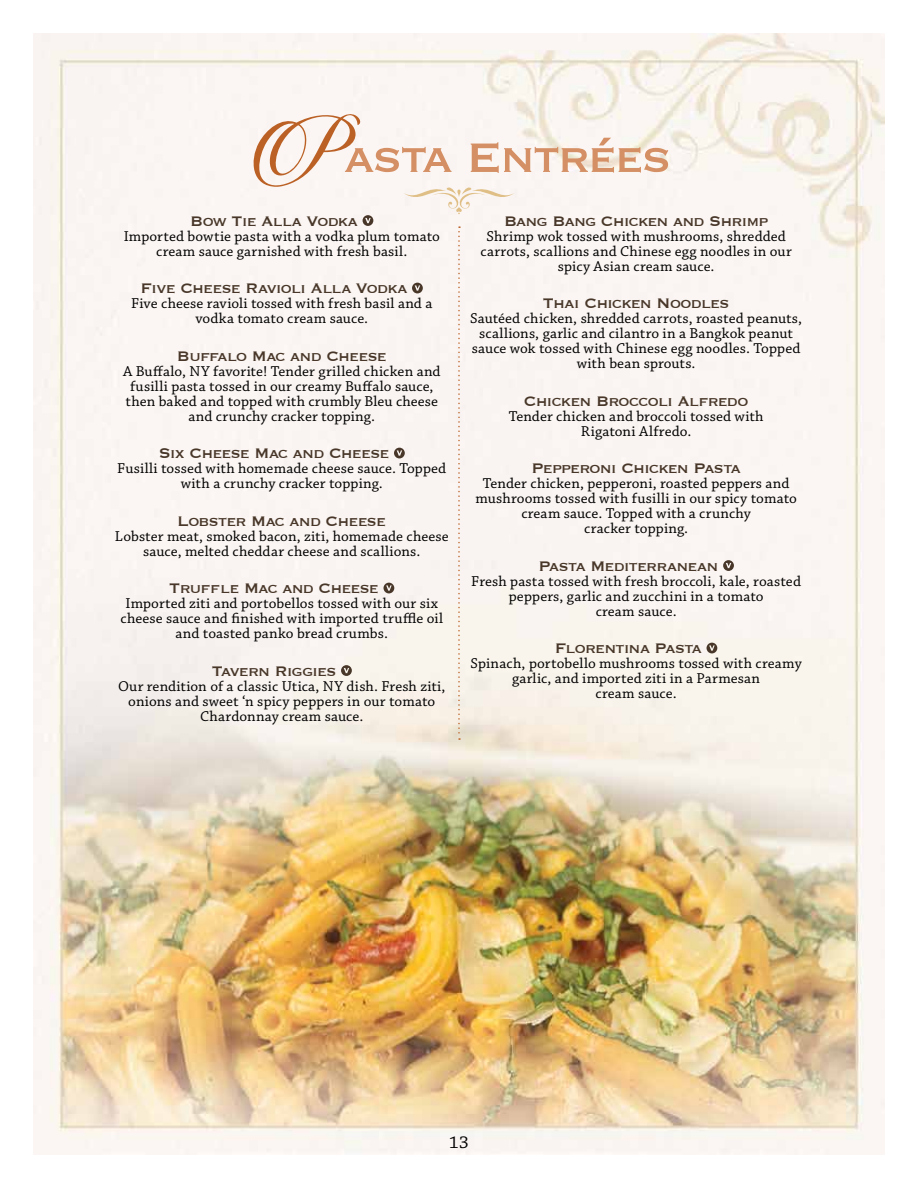
<style>
.page{position:relative;width:918px;height:1188px;background:#fff}
.page>*{position:absolute;margin:0;border:0;box-sizing:border-box;transform-origin:0 0}
.t1{font:54px "Copperplate";letter-spacing:-.05em;color:#d58f64}
.t2{font:18px "Copperplate";letter-spacing:-.045em;color:#483729}
.t3{font:18px "Chaparral Pro Capt";color:#000}
.t4{font:15px/15px "Chaparral Pro Capt";letter-spacing:.01em;color:#000;text-align:center}
.s1{font-family:"Candlescript Pro";font-size:95.7px;color:#bb6125}
</style>
<div class="page">
<img style="left:34px;top:34px;width:850px;height:1120px">
<svg style="left:363px;top:215px;width:10px;height:11px"></svg>
<svg style="left:412px;top:283px;width:11px;height:10px"></svg>
<svg style="left:394px;top:448px;width:11px;height:10px"></svg>
<svg style="left:384px;top:583px;width:10px;height:10px"></svg>
<svg style="left:341px;top:665px;width:11px;height:11px"></svg>
<svg style="left:723px;top:560px;width:11px;height:11px"></svg>
<svg style="left:707px;top:643px;width:10px;height:10px"></svg>
<svg style="left:458px;top:226px;width:2px;height:514px"></svg>
<svg style="left:403px;top:184px;width:112px;height:30px"></svg>
<h1 class="t1" style="left:246px;top:122px;width:427px"><span class="s1">P</span>asta Entrées</h1>
<p class="t2" style="left:190px;top:209px;width:169px">Bow Tie Alla Vodka</p>
<p class="t4" style="left:124px;top:229px;width:318px">Imported bowtie pasta with a vodka plum tomato cream sauce garnished with fresh basil.</p>
<p class="t2" style="left:141px;top:277px;width:268px">Five Cheese Ravioli Alla Vodka</p>
<p class="t4" style="left:131px;top:297px;width:303px">Five cheese ravioli tossed with fresh basil and a vodka tomato cream sauce.</p>
<p class="t2" style="left:177px;top:344px;width:211px">Buffalo Mac and Cheese</p>
<p class="t4" style="left:123px;top:364px;width:319px">A Buffalo, NY favorite! Tender grilled chicken and fusilli pasta tossed in our creamy Buffalo sauce, then baked and topped with crumbly Bleu cheese and crunchy cracker topping.</p>
<p class="t2" style="left:159px;top:442px;width:232px">Six Cheese Mac and Cheese</p>
<p class="t4" style="left:117px;top:462px;width:331px">Fusilli tossed with homemade cheese sauce. Topped with a crunchy cracker topping.</p>
<p class="t2" style="left:178px;top:509px;width:210px">Lobster Mac and Cheese</p>
<p class="t4" style="left:115px;top:529px;width:335px">Lobster meat, smoked bacon, ziti, homemade cheese sauce, melted cheddar cheese and scallions.</p>
<p class="t2" style="left:169px;top:577px;width:211px">Truffle Mac and Cheese</p>
<p class="t4" style="left:121px;top:597px;width:324px">Imported ziti and portobellos tossed with our six cheese sauce and finished with imported truffle oil and toasted panko bread crumbs.</p>
<p class="t2" style="left:212px;top:659px;width:126px">Tavern Riggies</p>
<p class="t4" style="left:118px;top:679px;width:329px">Our rendition of a classic Utica, NY dish. Fresh ziti, onions and sweet ‘n spicy peppers in our tomato<br>Chardonnay cream sauce.</p>
<p class="t2" style="left:504px;top:209px;width:266px">Bang Bang Chicken and Shrimp</p>
<p class="t4" style="left:481px;top:229px;width:313px">Shrimp wok tossed with mushrooms, shredded carrots, scallions and Chinese egg noodles in our spicy Asian cream sauce.</p>
<p class="t2" style="left:543px;top:292px;width:188px">Thai Chicken Noodles</p>
<p class="t4" style="left:470px;top:312px;width:334px">Sautéed chicken, shredded carrots, roasted peanuts, scallions, garlic and cilantro in a Bangkok peanut sauce wok tossed with Chinese egg noodles. Topped with bean sprouts.</p>
<p class="t2" style="left:524px;top:389px;width:226px">Chicken Broccoli Alfredo</p>
<p class="t4" style="left:509px;top:409px;width:256px">Tender chicken and broccoli tossed with<br>Rigatoni Alfredo.</p>
<p class="t2" style="left:532px;top:457px;width:211px">Pepperoni Chicken Pasta</p>
<p class="t4" style="left:475px;top:477px;width:323px">Tender chicken, pepperoni, roasted peppers and mushrooms tossed with fusilli in our spicy tomato cream sauce. Topped with a crunchy<br>cracker topping.</p>
<p class="t2" style="left:538px;top:554px;width:182px">Pasta Mediterranean</p>
<p class="t4" style="left:471px;top:574px;width:331px">Fresh pasta tossed with fresh broccoli, kale, roasted peppers, garlic and zucchini in a tomato<br>cream sauce.</p>
<p class="t2" style="left:555px;top:637px;width:148px">Florentina Pasta</p>
<p class="t4" style="left:471px;top:657px;width:333px">Spinach, portobello mushrooms tossed with creamy garlic, and imported ziti in a Parmesan<br>cream sauce.</p>
<p class="t3" style="left:449px;top:1132px;width:21px">13</p>
</div>
